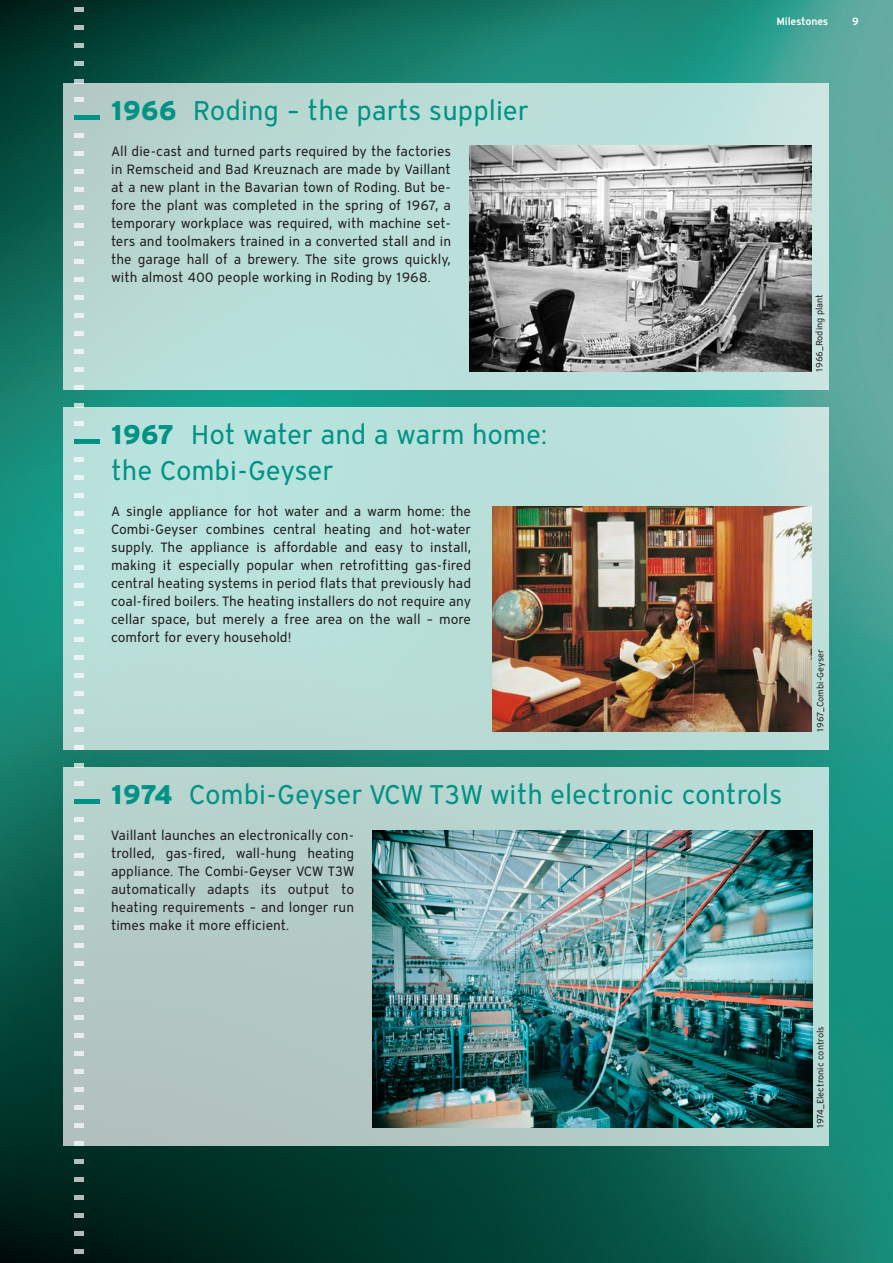
<style>
.page{position:relative;width:893px;height:1263px;background:#fff}
.page>*{position:absolute;margin:0;border:0;box-sizing:border-box;transform-origin:0 0}
.t1{font:27px/36px "Vaillant 16 02 Book";letter-spacing:-.005em;color:#009385}
.t2{font:13.5px/18px "Vaillant 16 02 Book";color:#231f20;text-align:justify}
.t3{font:10.5px "Vaillant 16 02 Demi";letter-spacing:-.02em;color:#fff}
.t4{font:9px "Vaillant 16 02 Book";letter-spacing:-.005em;color:#231f20}
.s1{font-family:"Vaillant 16 02 Heavy"}
</style>
<div class="page">
<img style="left:0;top:0;width:893px;height:1263px">
<div style="left:64px;top:84px;width:765px;height:306px;background:linear-gradient(to right,#b5d6d0,#c1e5e1)"></div>
<div style="left:64px;top:408px;width:765px;height:342px;background:#b9e0db"></div>
<img style="left:469px;top:145px;width:342px;height:227px">
<img style="left:492px;top:506px;width:319px;height:226px">
<div style="left:64px;top:768px;width:765px;height:378px;background:linear-gradient(to right,#b3c6c2,#b8dbd6)"></div>
<img style="left:372px;top:830px;width:440px;height:298px">
<hr style="left:74px;top:116px;width:26px;height:4px;background:#009385">
<hr style="left:74px;top:440px;width:26px;height:4px;background:#009385">
<hr style="left:74px;top:800px;width:26px;height:4px;background:#009385">
<svg style="left:74px;top:1250px;width:9px;height:4px"></svg>
<svg style="left:74px;top:206px;width:9px;height:4px"></svg>
<svg style="left:74px;top:242px;width:9px;height:4px"></svg>
<svg style="left:74px;top:278px;width:9px;height:4px"></svg>
<svg style="left:74px;top:314px;width:9px;height:4px"></svg>
<svg style="left:74px;top:350px;width:9px;height:4px"></svg>
<svg style="left:74px;top:386px;width:9px;height:4px"></svg>
<svg style="left:74px;top:134px;width:9px;height:4px"></svg>
<svg style="left:74px;top:98px;width:9px;height:4px"></svg>
<svg style="left:74px;top:170px;width:9px;height:4px"></svg>
<svg style="left:74px;top:152px;width:9px;height:4px"></svg>
<svg style="left:74px;top:188px;width:9px;height:4px"></svg>
<svg style="left:74px;top:8px;width:9px;height:4px"></svg>
<svg style="left:74px;top:26px;width:9px;height:4px"></svg>
<svg style="left:74px;top:62px;width:9px;height:4px"></svg>
<svg style="left:74px;top:44px;width:9px;height:4px"></svg>
<svg style="left:74px;top:80px;width:9px;height:4px"></svg>
<svg style="left:74px;top:224px;width:9px;height:4px"></svg>
<svg style="left:74px;top:260px;width:9px;height:4px"></svg>
<svg style="left:74px;top:296px;width:9px;height:4px"></svg>
<svg style="left:74px;top:332px;width:9px;height:4px"></svg>
<svg style="left:74px;top:368px;width:9px;height:4px"></svg>
<svg style="left:74px;top:458px;width:9px;height:4px"></svg>
<svg style="left:74px;top:476px;width:9px;height:4px"></svg>
<svg style="left:74px;top:512px;width:9px;height:4px"></svg>
<svg style="left:74px;top:548px;width:9px;height:4px"></svg>
<svg style="left:74px;top:584px;width:9px;height:4px"></svg>
<svg style="left:74px;top:620px;width:9px;height:4px"></svg>
<svg style="left:74px;top:656px;width:9px;height:4px"></svg>
<svg style="left:74px;top:692px;width:9px;height:4px"></svg>
<svg style="left:74px;top:764px;width:9px;height:4px"></svg>
<svg style="left:74px;top:728px;width:9px;height:4px"></svg>
<svg style="left:74px;top:494px;width:9px;height:4px"></svg>
<svg style="left:74px;top:530px;width:9px;height:4px"></svg>
<svg style="left:74px;top:566px;width:9px;height:4px"></svg>
<svg style="left:74px;top:602px;width:9px;height:4px"></svg>
<svg style="left:74px;top:638px;width:9px;height:4px"></svg>
<svg style="left:74px;top:674px;width:9px;height:4px"></svg>
<svg style="left:74px;top:746px;width:9px;height:4px"></svg>
<svg style="left:74px;top:710px;width:9px;height:4px"></svg>
<svg style="left:74px;top:782px;width:9px;height:4px"></svg>
<svg style="left:74px;top:836px;width:9px;height:4px"></svg>
<svg style="left:74px;top:872px;width:9px;height:4px"></svg>
<svg style="left:74px;top:908px;width:9px;height:4px"></svg>
<svg style="left:74px;top:944px;width:9px;height:4px"></svg>
<svg style="left:74px;top:818px;width:9px;height:4px"></svg>
<svg style="left:74px;top:854px;width:9px;height:4px"></svg>
<svg style="left:74px;top:890px;width:9px;height:4px"></svg>
<svg style="left:74px;top:926px;width:9px;height:4px"></svg>
<svg style="left:74px;top:980px;width:9px;height:4px"></svg>
<svg style="left:74px;top:1016px;width:9px;height:4px"></svg>
<svg style="left:74px;top:1088px;width:9px;height:4px"></svg>
<svg style="left:74px;top:1052px;width:9px;height:4px"></svg>
<svg style="left:74px;top:962px;width:9px;height:4px"></svg>
<svg style="left:74px;top:998px;width:9px;height:4px"></svg>
<svg style="left:74px;top:1070px;width:9px;height:4px"></svg>
<svg style="left:74px;top:1034px;width:9px;height:4px"></svg>
<svg style="left:74px;top:1106px;width:9px;height:4px"></svg>
<svg style="left:74px;top:1142px;width:9px;height:4px"></svg>
<svg style="left:74px;top:1178px;width:9px;height:4px"></svg>
<svg style="left:74px;top:1214px;width:9px;height:4px"></svg>
<svg style="left:74px;top:1124px;width:9px;height:4px"></svg>
<svg style="left:74px;top:1160px;width:9px;height:4px"></svg>
<svg style="left:74px;top:1232px;width:9px;height:4px"></svg>
<svg style="left:74px;top:1196px;width:9px;height:4px"></svg>
<svg style="left:74px;top:404px;width:9px;height:4px"></svg>
<svg style="left:74px;top:422px;width:9px;height:4px"></svg>
<h1 class="t1" style="left:111px;top:92px;width:419px"><span class="s1">1966</span> Roding – the parts supplier</h1>
<p class="t2" style="left:111px;top:142px;width:342px">All die-cast and turned parts required by the factories in Remscheid and Bad Kreuznach are made by Vaillant at a new plant in the Bavarian town of Roding. But be&shy;fore the plant was completed in the spring of 1967, a temporary workplace was required, with machine set&shy;ters and toolmakers trained in a converted stall and in the garage hall of a brewery. The site grows quickly, with almost 400 people working in Roding by 1968.</p>
<h1 class="t1" style="left:111px;top:416px;width:438px"><span class="s1">1967</span> Hot water and a warm home: the Combi-Geyser</h1>
<p class="t2" style="left:111px;top:502px;width:362px">A single appliance for hot water and a warm home: the Combi-Geyser combines central heating and hot-water supply. The appliance is affordable and easy to install, making it especially popular when retrofitting gas-fired central heating systems in period flats that previously had coal-fired boilers. The heating installers do not require any cellar space, but merely a free area on the wall – more comfort for every household!</p>
<p class="t3" style="left:776px;top:14px;width:54px">Milestones</p>
<p class="t3" style="left:852px;top:14px;width:8px">9</p>
<p class="t4" style="left:814px;top:372px;width:79px;rotate:-90deg">1966_Roding plant</p>
<p class="t4" style="left:814px;top:732px;width:84px;rotate:-90deg">1967_Combi-Geyser</p>
<h1 class="t1" style="left:111px;top:776px;width:673px"><span class="s1">1974</span> Combi-Geyser VCW T3W with electronic controls</h1>
<p class="t2" style="left:111px;top:826px;width:245px">Vaillant launches an electronically con&shy;trolled, gas-fired, wall-hung heating appliance. The Combi-Geyser VCW T3W automatically adapts its output to heating requirements – and longer run times make it more efficient.</p>
<p class="t4" style="left:814px;top:1128px;width:103px;rotate:-90deg">1974_Electronic controls</p>
</div>
